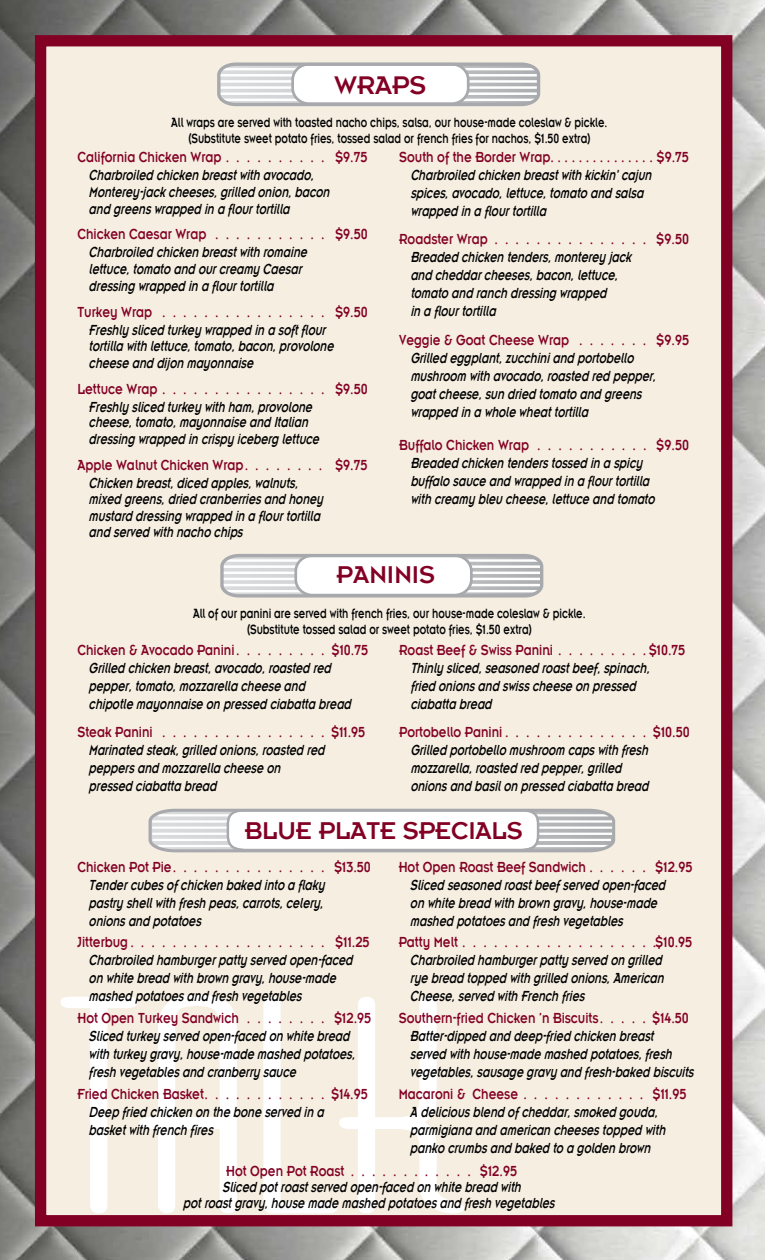
<style>
.page{position:relative;width:765px;height:1260px;background:#fff}
.page>*{position:absolute;margin:0;border:0;box-sizing:border-box;transform-origin:0 0}
.t1{font:26.25px "Emblem";color:#820024}
.t2{font:25px "Emblem";letter-spacing:-.01em;color:#820024}
.t3{font:italic condensed 15px/18px "Emblem";color:#000}
.t4{font:15px "Emblem Condensed";color:#820024;scale:1.1 1}
.t5{font:13.75px/16.5px "Emblem Condensed";color:#000;text-align:center}
</style>
<div class="page">
<img style="left:0;top:0;width:765px;height:1260px">
<div style="left:41px;top:41px;width:686px;height:1180px;background:#f5eee1"></div>
<div style="left:35px;top:35px;width:697px;height:1191px;border:11px solid #820024"></div>
<svg style="left:61px;top:995px;width:176px;height:218px"></svg>
<svg style="left:263px;top:997px;width:201px;height:216px"></svg>
<svg style="left:148px;top:808px;width:468px;height:45px;background:#e6e6e6"></svg>
<svg style="left:220px;top:554px;width:324px;height:44px;background:#e1e2e3"></svg>
<svg style="left:217px;top:62px;width:324px;height:45px;background:#e2e2e2"></svg>
<h1 class="t1" style="left:334px;top:72px;width:94px">WRAPS</h1>
<p class="t5" style="left:171px;top:114px;width:438px">All wraps are served with toasted nacho chips, salsa, our house-made coleslaw &amp; pickle. (Substitute sweet potato fries, tossed salad or french fries for nachos, $1.50 extra)</p>
<p class="t4" style="left:399px;top:150px;width:265px">South of the Border Wrap. . . . . . . . . . . . . . . $9.75</p>
<p class="t3" style="left:410px;top:167px;width:242px">Charbroiled chicken breast with kickin' cajun spices, avocado, lettuce, tomato and salsa wrapped in a flour tortilla</p>
<p class="t4" style="left:399px;top:232px;width:265px">Roadster Wrap . . . . . . . . . . . . . . . $9.50</p>
<p class="t3" style="left:410px;top:249px;width:222px">Breaded chicken tenders, monterey jack and cheddar cheeses, bacon, lettuce, tomato and ranch dressing wrapped<br>in a flour tortilla</p>
<p class="t4" style="left:399px;top:332px;width:265px">Veggie &amp; Goat Cheese Wrap . . . . . . . $9.95</p>
<p class="t3" style="left:410px;top:349px;width:247px">Grilled eggplant, zucchini and portobello mushroom with avocado, roasted red pepper, goat cheese, sun dried tomato and greens wrapped in a whole wheat tortilla</p>
<p class="t4" style="left:399px;top:437px;width:265px">Buffalo Chicken Wrap . . . . . . . . . . . $9.50</p>
<p class="t3" style="left:410px;top:454px;width:246px">Breaded chicken tenders tossed in a spicy buffalo sauce and wrapped in a flour tortilla with creamy bleu cheese, lettuce and tomato</p>
<p class="t4" style="left:77px;top:150px;width:265px">California Chicken Wrap . . . . . . . . . . $9.75</p>
<p class="t3" style="left:89px;top:167px;width:242px;line-height:16.8px">Charbroiled chicken breast with avocado,<br>Monterey-jack cheeses, grilled onion, bacon and greens wrapped in a flour tortilla</p>
<p class="t4" style="left:77px;top:227px;width:266px">Chicken Caesar Wrap . . . . . . . . . . . $9.50</p>
<p class="t3" style="left:89px;top:244px;width:220px;line-height:16.8px">Charbroiled chicken breast with romaine lettuce, tomato and our creamy Caesar dressing wrapped in a flour tortilla</p>
<p class="t4" style="left:77px;top:304px;width:266px">Turkey Wrap . . . . . . . . . . . . . . . . $9.50</p>
<p class="t3" style="left:89px;top:321px;width:246px;line-height:16.8px">Freshly sliced turkey wrapped in a soft flour tortilla with lettuce, tomato, bacon, provolone cheese and dijon mayonnaise</p>
<p class="t4" style="left:77px;top:381px;width:266px">Lettuce Wrap . . . . . . . . . . . . . . . . $9.50</p>
<p class="t3" style="left:89px;top:398px;width:225px">Freshly sliced turkey with ham, provolone</p>
<p class="t3" style="left:89px;top:414px;width:232px;line-height:16.8px">cheese, tomato, mayonnaise and Italian dressing wrapped in crispy iceberg lettuce</p>
<p class="t4" style="left:77px;top:458px;width:265px">Apple Walnut Chicken Wrap. . . . . . . . $9.75</p>
<p class="t3" style="left:89px;top:475px;width:236px;line-height:16.2px">Chicken breast, diced apples, walnuts, mixed greens, dried cranberries and honey mustard dressing wrapped in a flour tortilla and served with nacho chips</p>
<h2 class="t2" style="left:337px;top:562px;width:100px">PANINIS</h2>
<p class="t5" style="left:193px;top:605px;width:394px">All of our panini are served with french fries, our house-made coleslaw &amp; pickle. (Substitute tossed salad or sweet potato fries, $1.50 extra)</p>
<p class="t4" style="left:77px;top:642px;width:266px">Chicken &amp; Avocado Panini. . . . . . . . . $10.75</p>
<p class="t3" style="left:89px;top:659px;width:264px">Grilled chicken breast, avocado, roasted red pepper, tomato, mozzarella cheese and chipotle mayonnaise on pressed ciabatta bread</p>
<p class="t4" style="left:77px;top:725px;width:263px">Steak Panini . . . . . . . . . . . . . . . . $11.95</p>
<p class="t3" style="left:89px;top:741px;width:237px">Marinated steak, grilled onions, roasted red peppers and mozzarella cheese on pressed ciabatta bread</p>
<p class="t4" style="left:399px;top:642px;width:262px">Roast Beef &amp; Swiss Panini. . . . . . . . . . $10.75</p>
<p class="t3" style="left:410px;top:659px;width:241px">Thinly sliced, seasoned roast beef, spinach, fried onions and swiss cheese on pressed ciabatta bread</p>
<p class="t4" style="left:399px;top:725px;width:266px">Portobello Panini . . . . . . . . . . . . . . $10.50</p>
<p class="t3" style="left:410px;top:741px;width:240px">Grilled portobello mushroom caps with fresh mozzarella, roasted red pepper, grilled onions and basil on pressed ciabatta bread</p>
<h2 class="t2" style="left:245px;top:818px;width:280px">BLUE PLATE SPECIALS</h2>
<p class="t4" style="left:77px;top:859px;width:268px">Chicken Pot Pie. . . . . . . . . . . . . . . $13.50</p>
<p class="t3" style="left:89px;top:876px;width:238px;text-align:justify">Tender cubes of chicken baked into a flaky pastry shell with fresh peas, carrots, celery, onions and potatoes</p>
<p class="t4" style="left:77px;top:935px;width:267px">Jitterbug . . . . . . . . . . . . . . . . . . . $11.25</p>
<p class="t3" style="left:89px;top:952px;width:265px">Charbroiled hamburger patty served open-faced on white bread with brown gravy, house-made mashed potatoes and fresh vegetables</p>
<p class="t4" style="left:77px;top:1011px;width:269px">Hot Open Turkey Sandwich . . . . . . . . $12.95</p>
<p class="t3" style="left:89px;top:1028px;width:268px">Sliced turkey served open-faced on white bread with turkey gravy, house-made mashed potatoes, fresh vegetables and cranberry sauce</p>
<p class="t4" style="left:77px;top:1087px;width:266px">Fried Chicken Basket. . . . . . . . . . . . $14.95</p>
<p class="t3" style="left:89px;top:1104px;width:237px">Deep fried chicken on the bone served in a basket with french fires</p>
<p class="t4" style="left:399px;top:859px;width:269px">Hot Open Roast Beef Sandwich . . . . . . $12.95</p>
<p class="t3" style="left:410px;top:876px;width:257px">Sliced seasoned roast beef served open-faced on white bread with brown gravy, house-made mashed potatoes and fresh vegetables</p>
<p class="t4" style="left:399px;top:935px;width:268px">Patty Melt . . . . . . . . . . . . . . . . . . .$10.95</p>
<p class="t3" style="left:410px;top:952px;width:255px">Charbroiled hamburger patty served on grilled rye bread topped with grilled onions, American<br>Cheese, served with French fries</p>
<p class="t4" style="left:399px;top:1011px;width:265px">Southern-fried Chicken ’n Biscuits. . . . . $14.50</p>
<p class="t3" style="left:410px;top:1028px;width:245px">Batter-dipped and deep-fried chicken breast</p>
<p class="t3" style="left:410px;top:1046px;width:285px">served with house-made mashed potatoes, fresh vegetables, sausage gravy and fresh-baked biscuits</p>
<p class="t4" style="left:399px;top:1087px;width:263px">Macaroni &amp; Cheese . . . . . . . . . . . . $11.95</p>
<p class="t3" style="left:410px;top:1104px;width:257px">A delicious blend of cheddar, smoked gouda, parmigiana and american cheeses topped with panko crumbs and baked to a golden brown</p>
<p class="t4" style="left:226px;top:1164px;width:266px">Hot Open Pot Roast . . . . . . . . . . . . $12.95</p>
<p class="t3" style="left:183px;top:1179px;width:373px;line-height:16.2px;text-align:center">Sliced pot roast served open-faced on white bread with<br>pot roast gravy, house made mashed potatoes and fresh vegetables</p>
</div>
